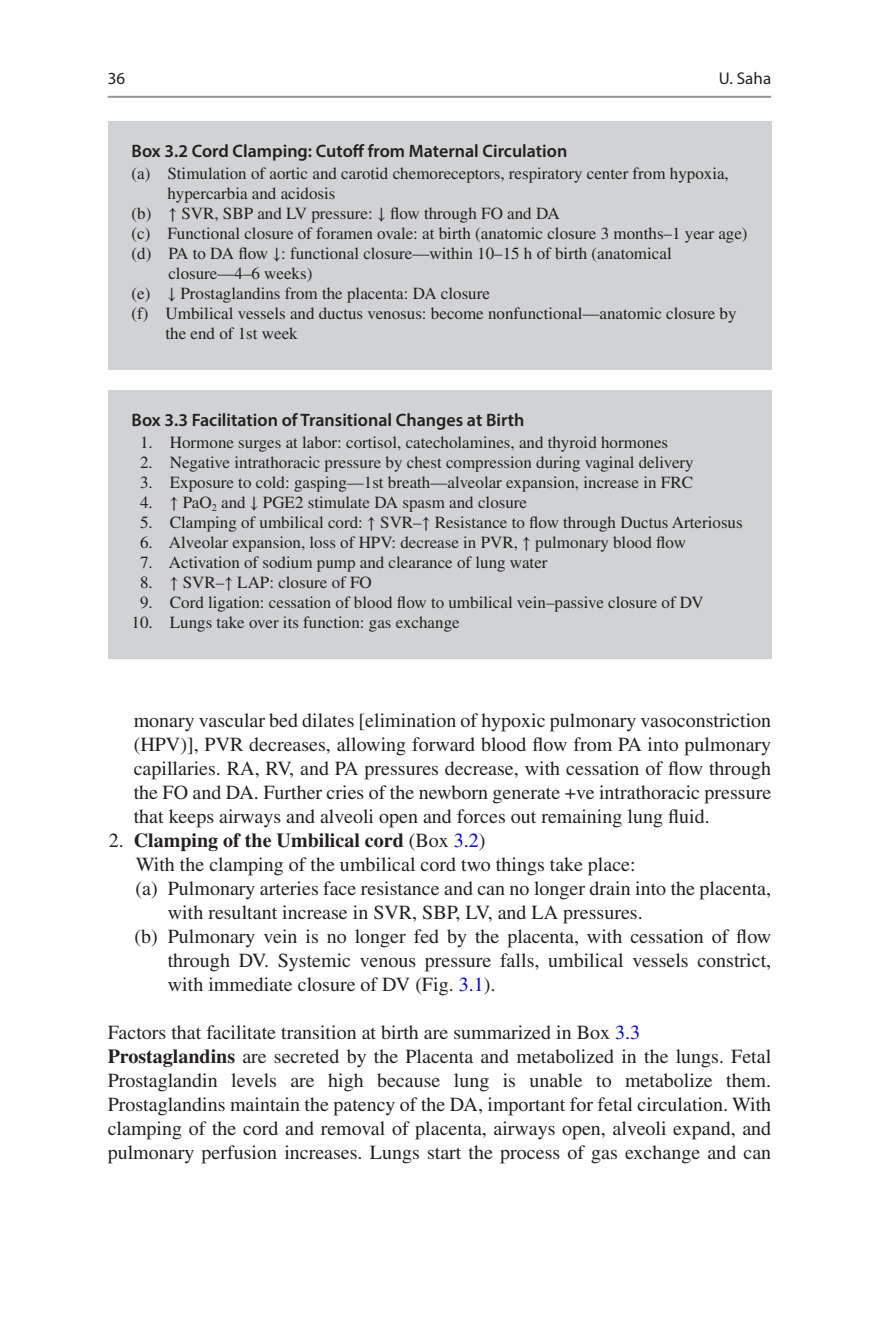
<style>
.page{position:relative;width:879px;height:1333px;background:#fff}
.page>*{position:absolute;margin:0;border:0;box-sizing:border-box;transform-origin:0 0}
.Text_flush{font:20px/24px "Times LT Std";color:#231f20;text-align:justify}
.B_1hd_Overview{font:20px "Times LT Std";color:#231f20}
.t1{font:700 20px "Times LT Std";color:#231f20}
.B_1hd_Overview-2{font:600 18px "Myriad Pro";color:#231f20}
.T_Body{font:17px/20px "Times LT Std";color:#231f20}
.t2{font:17px "Myriad Pro";letter-spacing:.005em;color:#231f20}
.s1{font-family:"STIX General"}
.s2{font-weight:400}
.s3{font-weight:400;color:#00f}
.s4{color:#00f}
.s5{font-weight:700}
</style>
<div class="page">
<div style="left:108px;top:121px;width:663px;height:248px;background:#d1d2d4"></div>
<div style="left:108px;top:390px;width:663px;height:268px;background:#d1d2d4"></div>
<hr style="left:108px;top:96px;width:663px;height:2px;background:#939598">
<p class="t2" style="left:108px;top:68px;width:19px">36</p>
<p class="t2" style="left:719px;top:68px;width:54px">U. Saha</p>
<p class="B_1hd_Overview-2" style="left:132px;top:139px;width:437px">Box 3.2 Cord Clamping: Cutoff from Maternal Circulation</p>
<p class="T_Body" style="left:167px;top:163px;width:563px;text-indent:-36px">(a) Stimulation of aortic and carotid chemoreceptors, respiratory center from hypoxia, hypercarbia and acidosis</p>
<p class="T_Body" style="left:132px;top:203px;width:430px">(b) <span class="s1">↑</span> SVR, SBP and LV pressure: <span class="s1">↓</span> flow through FO and DA</p>
<p class="T_Body" style="left:132px;top:223px;width:617px">(c) Functional closure of foramen ovale: at birth (anatomic closure 3 months–1 year age)</p>
<p class="T_Body" style="left:168px;top:243px;width:505px;text-indent:-37px">(d) PA to DA flow <span class="s1">↓</span>: functional closure—within 10–15 h of birth (anatomical closure—4–6 weeks)</p>
<p class="T_Body" style="left:132px;top:283px;width:360px">(e) <span class="s1">↓</span> Prostaglandins from the placenta: DA closure</p>
<p class="T_Body" style="left:166px;top:303px;width:572px;text-indent:-34px">(f) Umbilical vessels and ductus venosus: become nonfunctional—anatomic closure by the end of 1st week</p>
<p class="B_1hd_Overview-2" style="left:132px;top:408px;width:394px">Box 3.3 Facilitation of Transitional Changes at Birth</p>
<p class="T_Body" style="left:140px;top:432px;width:529px">1. Hormone surges at labor: cortisol, catecholamines, and thyroid hormones</p>
<p class="T_Body" style="left:140px;top:452px;width:555px">2. Negative intrathoracic pressure by chest compression during vaginal delivery</p>
<p class="T_Body" style="left:140px;top:472px;width:554px">3. Exposure to cold: gasping—1st breath—alveolar expansion, increase in FRC</p>
<p class="T_Body" style="left:140px;top:492px;width:389px">4. <span class="s1">↑</span> PaO<sub>2</sub> and <span class="s1">↓</span> PGE2 stimulate DA spasm and closure</p>
<p class="T_Body" style="left:140px;top:512px;width:604px">5. Clamping of umbilical cord: <span class="s1">↑</span> SVR–<span class="s1">↑</span> Resistance to flow through Ductus Arteriosus</p>
<p class="T_Body" style="left:140px;top:532px;width:547px">6. Alveolar expansion, loss of HPV: decrease in PVR, <span class="s1">↑</span> pulmonary blood flow</p>
<p class="T_Body" style="left:140px;top:552px;width:409px">7. Activation of sodium pump and clearance of lung water</p>
<p class="T_Body" style="left:140px;top:572px;width:233px">8. <span class="s1">↑</span> SVR–<span class="s1">↑</span> LAP: closure of FO</p>
<p class="T_Body" style="left:140px;top:592px;width:565px">9. Cord ligation: cessation of blood flow to umbilical vein–passive closure of DV</p>
<p class="T_Body" style="left:132px;top:612px;width:330px">10. Lungs take over its function: gas exchange</p>
<p class="Text_flush" style="left:134px;top:708px;width:639px">monary vascular bed dilates [elimination of hypoxic pulmonary vasoconstriction (HPV)], PVR decreases, allowing forward blood flow from PA into pulmonary capillaries. RA, RV, and PA pressures decrease, with cessation of flow through the FO and DA. Further cries of the newborn generate +ve intrathoracic pressure that keeps airways and alveoli open and forces out remaining lung fluid.</p>
<p class="t1" style="left:109px;top:828px;width:378px"><span class="s2">2.</span> Clamping of the Umbilical cord <span class="s2">(Box</span> <span class="s3">3.2</span><span class="s2">)</span></p>
<p class="Text_flush" style="left:136px;top:852px;width:501px">With the clamping of the umbilical cord two things take place:</p>
<p class="Text_flush" style="left:168px;top:876px;width:605px;text-indent:-32px">(a) Pulmonary arteries face resistance and can no longer drain into the placenta, with resultant increase in SVR, SBP, LV, and LA pressures.</p>
<p class="Text_flush" style="left:168px;top:924px;width:605px;text-indent:-33px">(b) Pulmonary vein is no longer fed by the placenta, with cessation of flow through DV. Systemic venous pressure falls, umbilical vessels constrict, with immediate closure of DV (Fig. <span class="s4">3.1</span>).</p>
<p class="B_1hd_Overview" style="left:108px;top:1021px;width:534px">Factors that facilitate transition at birth are summarized in Box <span class="s4">3.3</span></p>
<p class="Text_flush" style="left:108px;top:1044px;width:665px"><span class="s5">Prostaglandins</span> are secreted by the Placenta and metabolized in the lungs. Fetal Prostaglandin levels are high because lung is unable to metabolize them.<br>Prostaglandins maintain the patency of the DA, important for fetal circulation. With clamping of the cord and removal of placenta, airways open, alveoli expand, and pulmonary perfusion increases. Lungs start the process of gas exchange and can</p>
</div>
